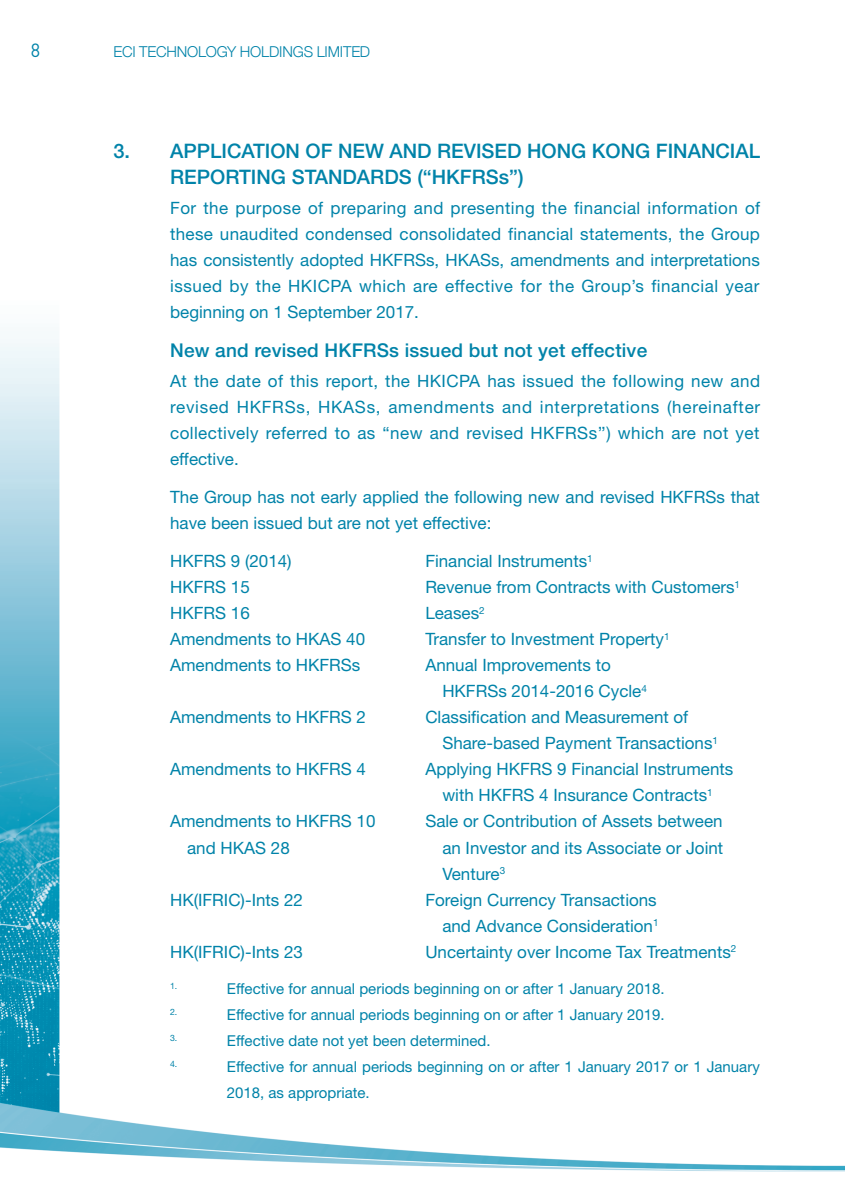
<style>
.page{position:relative;width:845px;height:1191px;background:#fff}
.page>*{position:absolute;margin:0;border:0;box-sizing:border-box;transform-origin:0 0}
.Subhead_1{font:500 20px/26px "Helvetica Neue LT Std";color:#0083a9}
.Subhead_2{font:500 19px "Helvetica Neue LT Std";letter-spacing:.01em;color:#0083a9}
.t1{font:18.8px "DIN";color:#0083a9;scale:.95 1}
.Body_Text{font:17px/26px "Helvetica Neue LT Std";color:#0083a9;text-align:justify}
.Notes{font:15px/26px "Helvetica Neue LT Std";color:#0083a9}
.t2{font:300 15px "Helvetica Neue";letter-spacing:-.01em;color:#0083a9}
.Notes-2{font:8.8px "Helvetica Neue LT Std";color:#0083a9}
</style>
<div class="page">
<img style="left:0;top:339px;width:844px;height:833px">
<p class="t1" style="left:31px;top:38px;width:11px">8</p>
<p class="t2" style="left:113px;top:39px;width:258px">ECI TECHNOLOGY HOLDINGS LIMITED</p>
<p class="Subhead_1" style="left:170px;top:138px;width:591px;text-indent:-57px">3. APPLICATION OF NEW AND REVISED HONG KONG FINANCIAL<br>REPORTING STANDARDS (“HKFRSs”)</p>
<p class="Body_Text" style="left:170px;top:194px;width:591px">For the purpose of preparing and presenting the financial information of these unaudited condensed consolidated financial statements, the Group has consistently adopted HKFRSs, HKASs, amendments and interpretations issued by the HKICPA which are effective for the Group’s financial year beginning on 1 September 2017.</p>
<p class="Subhead_2" style="left:170px;top:339px;width:478px">New and revised HKFRSs issued but not yet effective</p>
<p class="Body_Text" style="left:170px;top:368px;width:591px">At the date of this report, the HKICPA has issued the following new and revised HKFRSs, HKASs, amendments and interpretations (hereinafter collectively referred to as “new and revised HKFRSs’’) which are not yet effective.</p>
<p class="Body_Text" style="left:170px;top:484px;width:591px">The Group has not early applied the following new and revised HKFRSs that have been issued but are not yet effective:</p>
<p class="Body_Text" style="left:170px;top:548px;width:123px">HKFRS 9 (2014)</p>
<p class="Body_Text" style="left:425px;top:548px;width:169px">Financial Instruments<sup>1</sup></p>
<p class="Body_Text" style="left:170px;top:574px;width:81px">HKFRS 15</p>
<p class="Body_Text" style="left:425px;top:574px;width:316px">Revenue from Contracts with Customers<sup>1</sup></p>
<p class="Body_Text" style="left:170px;top:600px;width:81px">HKFRS 16</p>
<p class="Body_Text" style="left:425px;top:600px;width:61px">Leases<sup>2</sup></p>
<p class="Body_Text" style="left:170px;top:626px;width:196px">Amendments to HKAS 40</p>
<p class="Body_Text" style="left:425px;top:626px;width:246px">Transfer to Investment Property<sup>1</sup></p>
<p class="Body_Text" style="left:170px;top:652px;width:192px">Amendments to HKFRSs</p>
<p class="Body_Text" style="left:425px;top:652px;width:187px">Annual Improvements to</p>
<p class="Body_Text" style="left:442px;top:678px;width:206px">HKFRSs 2014-2016 Cycle<sup>4</sup></p>
<p class="Body_Text" style="left:170px;top:704px;width:197px">Amendments to HKFRS 2</p>
<p class="Body_Text" style="left:425px;top:704px;width:264px">Classification and Measurement of</p>
<p class="Body_Text" style="left:442px;top:730px;width:277px">Share-based Payment Transactions<sup>1</sup></p>
<p class="Body_Text" style="left:170px;top:756px;width:197px">Amendments to HKFRS 4</p>
<p class="Body_Text" style="left:425px;top:756px;width:309px">Applying HKFRS 9 Financial Instruments</p>
<p class="Body_Text" style="left:442px;top:782px;width:272px">with HKFRS 4 Insurance Contracts<sup>1</sup></p>
<p class="Body_Text" style="left:170px;top:808px;width:207px">Amendments to HKFRS 10</p>
<p class="Body_Text" style="left:425px;top:808px;width:299px">Sale or Contribution of Assets between</p>
<p class="Body_Text" style="left:187px;top:834px;width:104px">and HKAS 28</p>
<p class="Body_Text" style="left:442px;top:834px;width:282px">an Investor and its Associate or Joint</p>
<p class="Body_Text" style="left:442px;top:860px;width:64px">Venture<sup>3</sup></p>
<p class="Body_Text" style="left:170px;top:886px;width:134px">HK(IFRIC)-Ints 22</p>
<p class="Body_Text" style="left:425px;top:886px;width:233px">Foreign Currency Transactions</p>
<p class="Body_Text" style="left:442px;top:912px;width:218px">and Advance Consideration<sup>1</sup></p>
<p class="Body_Text" style="left:170px;top:938px;width:134px">HK(IFRIC)-Ints 23</p>
<p class="Body_Text" style="left:425px;top:938px;width:312px">Uncertainty over Income Tax Treatments<sup>2</sup></p>
<p class="Notes-2" style="left:170px;top:980px;width:9px">1.</p>
<p class="Notes" style="left:227px;top:975px;width:439px">Effective for annual periods beginning on or after 1 January 2018.</p>
<p class="Notes-2" style="left:170px;top:1006px;width:9px">2.</p>
<p class="Notes" style="left:227px;top:1001px;width:439px">Effective for annual periods beginning on or after 1 January 2019.</p>
<p class="Notes-2" style="left:170px;top:1032px;width:9px">3.</p>
<p class="Notes" style="left:227px;top:1027px;width:265px">Effective date not yet been determined.</p>
<p class="Notes-2" style="left:170px;top:1058px;width:9px">4.</p>
<p class="Notes" style="left:227px;top:1053px;width:534px">Effective for annual periods beginning on or after 1 January 2017 or 1 January<br>2018, as appropriate.</p>
</div>
